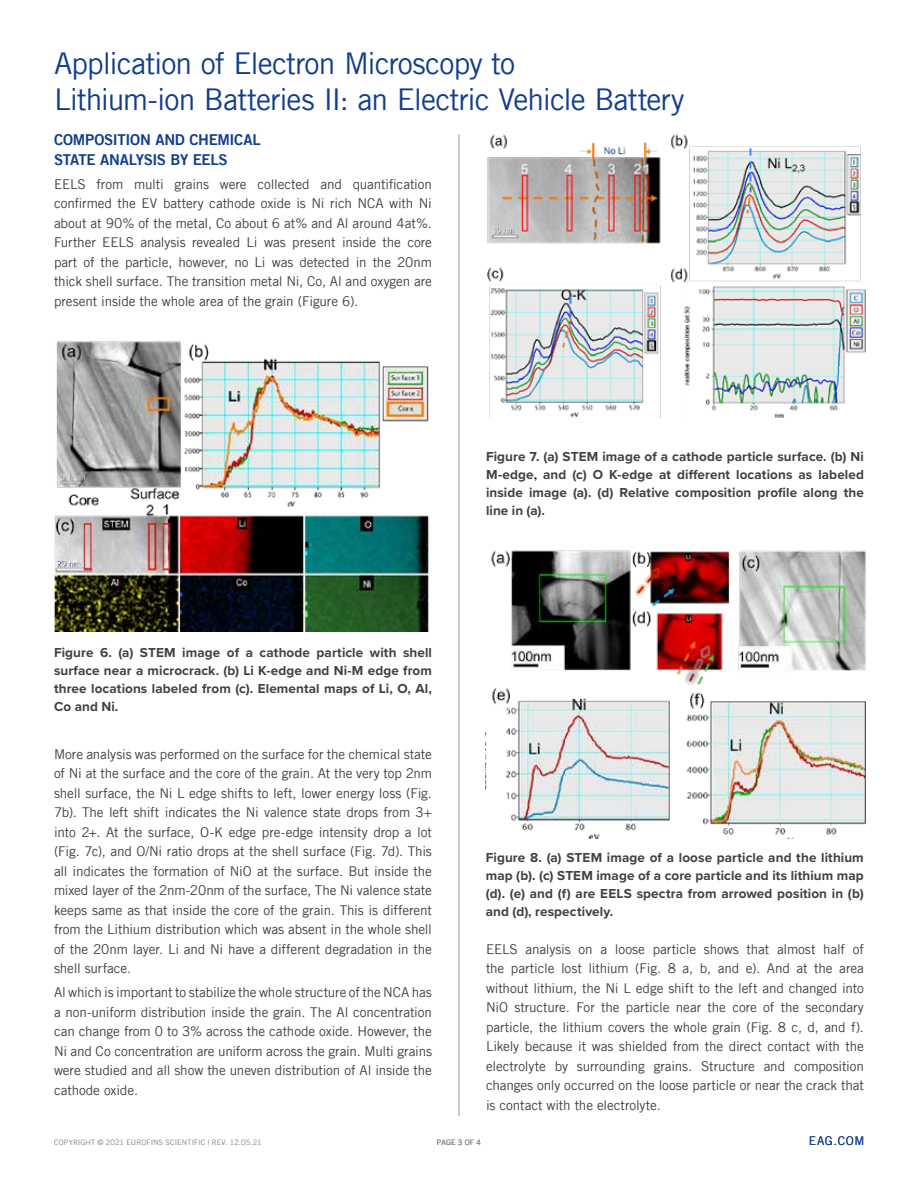
<style>
.page{position:relative;width:918px;height:1188px;background:#fff}
.page>*{position:absolute;margin:0;border:0;box-sizing:border-box;transform-origin:0 0}
.t1{font:30px/36px "Trade Gothic LT";letter-spacing:-.035em;color:#133d8d}
.t2{font:15px/19.5px "Trade Gothic LT Bold Two";letter-spacing:-.02em;color:#133d8d}
.t3{font:13.5px/19.5px "Trade Gothic LT";letter-spacing:-.01em;color:#414042;text-align:justify}
.t4{font:700 13.5px/18px "Proxima Nova";letter-spacing:.01em;color:#414042;text-align:justify}
.t5{font:12px "Trade Gothic LT";letter-spacing:.06em;color:#133d8d}
.t6{font:7.5px "Trade Gothic LT";letter-spacing:.01em;color:#808285}
</style>
<div class="page">
<hr style="left:459px;top:135px;width:1px;height:981px;background:#939598">
<img style="left:54px;top:341px;width:375px;height:291px">
<img style="left:487px;top:134px;width:379px;height:284px">
<img style="left:486px;top:550px;width:379px;height:288px">
<h1 class="t1" style="left:54px;top:45px;width:632px">Application of Electron Microscopy to<br>Lithium-ion Batteries II: an Electric Vehicle Battery</h1>
<p class="t2" style="left:54px;top:130px;width:208px">COMPOSITION AND CHEMICAL<br>STATE ANALYSIS BY EELS</p>
<p class="t3" style="left:54px;top:174px;width:380px">EELS from multi grains were collected and quantification confirmed the EV battery cathode oxide is Ni rich NCA with Ni about at 90% of the metal, Co about 6 at% and Al around 4at%.<br>Further EELS analysis revealed Li was present inside the core part of the particle, however, no Li was detected in the 20nm thick shell surface. The transition metal Ni, Co, Al and oxygen are present inside the whole area of the grain (Figure 6).</p>
<p class="t4" style="left:54px;top:643px;width:380px">Figure 6. (a) STEM image of a cathode particle with shell surface near a microcrack. (b) Li K-edge and Ni-M edge from three locations labeled from (c). Elemental maps of Li, O, Al, Co and Ni.</p>
<p class="t3" style="left:54px;top:744px;width:380px">More analysis was performed on the surface for the chemical state of Ni at the surface and the core of the grain. At the very top 2nm shell surface, the Ni L edge shifts to left, lower energy loss (Fig.<br>7b). The left shift indicates the Ni valence state drops from 3+ into 2+. At the surface, O-K edge pre-edge intensity drop a lot (Fig. 7c), and O/Ni ratio drops at the shell surface (Fig. 7d). This all indicates the formation of NiO at the surface. But inside the mixed layer of the 2nm-20nm of the surface, The Ni valence state keeps same as that inside the core of the grain. This is different from the Lithium distribution which was absent in the whole shell of the 20nm layer. Li and Ni have a different degradation in the shell surface.</p>
<p class="t3" style="left:54px;top:983px;width:380px">Al which is important to stabilize the whole structure of the NCA has a non-uniform distribution inside the grain. The Al concentration can change from 0 to 3% across the cathode oxide. However, the Ni and Co concentration are uniform across the grain. Multi grains were studied and all show the uneven distribution of Al inside the cathode oxide.</p>
<p class="t4" style="left:486px;top:447px;width:380px">Figure 7. (a) STEM image of a cathode particle surface. (b) Ni M-edge, and (c) O K-edge at different locations as labeled inside image (a). (d) Relative composition profile along the line in (a).</p>
<p class="t4" style="left:486px;top:848px;width:380px">Figure 8. (a) STEM image of a loose particle and the lithium map (b). (c) STEM image of a core particle and its lithium map (d). (e) and (f) are EELS spectra from arrowed position in (b) and (d), respectively.</p>
<p class="t3" style="left:486px;top:939px;width:380px">EELS analysis on a loose particle shows that almost half of the particle lost lithium (Fig. 8 a, b, and e). And at the area without lithium, the Ni L edge shift to the left and changed into NiO structure. For the particle near the core of the secondary particle, the lithium covers the whole grain (Fig. 8 c, d, and f).<br>Likely because it was shielded from the direct contact with the electrolyte by surrounding grains. Structure and composition changes only occurred on the loose particle or near the crack that is contact with the electrolyte.</p>
<p class="t6" style="left:54px;top:1137px;width:209px">COPYRIGHT © 2021 EUROFINS SCIENTIFIC | Rev. 12.05.21</p>
<p class="t6" style="left:437px;top:1137px;width:46px">PAGE 3 OF 4</p>
<p class="t5" style="left:809px;top:1133px;width:57px">EAG.COM</p>
</div>
